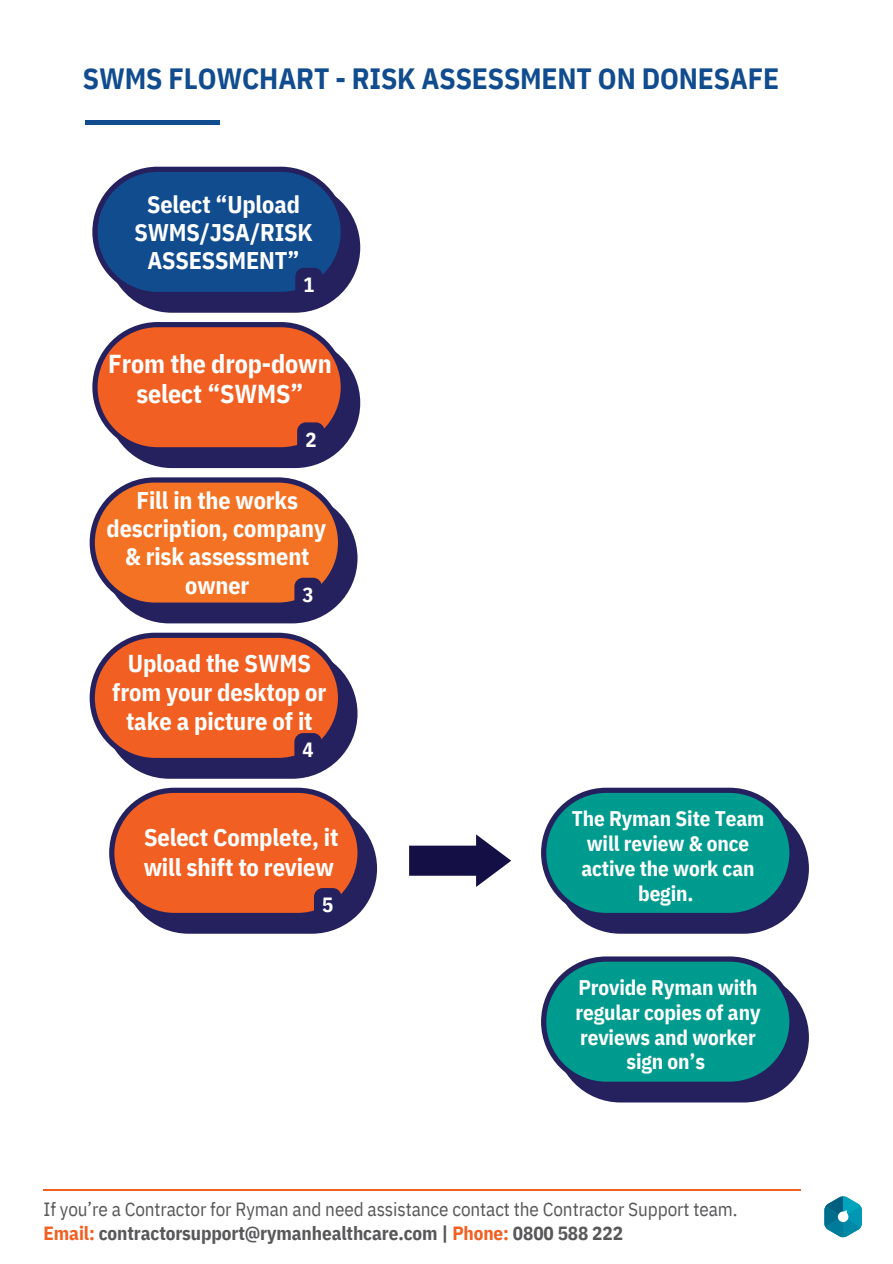
<style>
.page{position:relative;width:893px;height:1264px;background:#fff}
.page>*{position:absolute;margin:0;border:0;box-sizing:border-box;transform-origin:0 0}
.t1{font:700 29.25px "IBM Plex Sans Cond";letter-spacing:-.005em;color:#114c8f}
.t2{font:700 25.95px/30.8px "IBM Plex Sans Cond";letter-spacing:-.005em;color:#fff;text-align:center}
.t3{font:700 24.45px/29.2px "IBM Plex Sans Cond";letter-spacing:-.005em;color:#fff}
.t4{font:700 24.15px/28px "IBM Plex Sans Cond";letter-spacing:-.005em;color:#fff;text-align:center}
.t5{font:700 21.15px/24.8px "IBM Plex Sans Cond";letter-spacing:-.005em;color:#fff;text-align:center}
.t6{font:700 20.55px "IBM Plex Sans Cond";color:#fff}
.t7{font:19.05px "IBM Plex Sans Cond";letter-spacing:-.005em;color:#58585a}
.t8{font:700 19.05px "IBM Plex Sans Cond";letter-spacing:-.005em;color:#58585a}
.s1{color:#f25f22}
</style>
<div class="page">
<svg style="left:92px;top:322px;width:268px;height:146px;background:#cb684b"></svg>
<div style="left:297px;top:422px;width:27px;height:35px;background:#25215e;border-radius:9px"></div>
<svg style="left:92px;top:167px;width:268px;height:146px;background:#345b94"></svg>
<div style="left:295px;top:268px;width:28px;height:35px;background:#25215e;border-radius:9px"></div>
<hr style="left:85px;top:120px;width:134px;height:4px;background:#114c8f">
<svg style="left:90px;top:477px;width:267px;height:146px;background:#cc744b"></svg>
<div style="left:294px;top:577px;width:28px;height:35px;background:#25215e;border-radius:9px"></div>
<svg style="left:90px;top:632px;width:267px;height:146px;background:#cc684a"></svg>
<div style="left:294px;top:733px;width:28px;height:35px;background:#25215e;border-radius:9px"></div>
<svg style="left:109px;top:787px;width:268px;height:146px;background:#cc684b"></svg>
<div style="left:314px;top:888px;width:27px;height:35px;background:#25215e;border-radius:9px"></div>
<svg style="left:541px;top:787px;width:267px;height:146px;background:#288f93"></svg>
<svg style="left:409px;top:834px;width:102px;height:53px"></svg>
<svg style="left:824px;top:1196px;width:37px;height:41px"></svg>
<hr style="left:44px;top:1189px;width:757px;height:1px;background:#f25f22">
<svg style="left:541px;top:956px;width:267px;height:146px;background:#288f93"></svg>
<p class="t1" style="left:83px;top:59px;width:697px">SWMS FLOWCHART - RISK ASSESSMENT ON DONESAFE</p>
<p class="t4" style="left:134px;top:189px;width:180px">Select “Upload<br>SWMS/JSA/RISK<br>ASSESSMENT”</p>
<p class="t6" style="left:303px;top:271px;width:13px">1</p>
<p class="t2" style="left:108px;top:347px;width:225px">From the drop-down select “SWMS”</p>
<p class="t6" style="left:305px;top:425px;width:13px">2</p>
<p class="t4" style="left:107px;top:486px;width:221px">Fill in the works description, company</p>
<p class="t4" style="left:125px;top:542px;width:186px">&amp; risk assessment owner</p>
<p class="t6" style="left:302px;top:581px;width:13px">3</p>
<p class="t3" style="left:112px;top:648px;width:216px;text-align:center">Upload the SWMS from your desktop or take a picture of it</p>
<p class="t6" style="left:302px;top:736px;width:13px">4</p>
<p class="t3" style="left:144px;top:822px;width:196px">Select Complete, it will shift to review</p>
<p class="t6" style="left:322px;top:891px;width:13px">5</p>
<p class="t5" style="left:571px;top:806px;width:194px">The Ryman Site Team will review &amp; once active the work can begin.</p>
<p class="t5" style="left:575px;top:974px;width:186px">Provide Ryman with regular copies of any reviews and worker sign on’s</p>
<p class="t7" style="left:44px;top:1196px;width:695px">If you’re a Contractor for Ryman and need assistance contact the Contractor Support team.</p>
<p class="t8" style="left:44px;top:1220px;width:581px"><span class="s1">Email:</span> contractorsupport@rymanhealthcare.com | <span class="s1">Phone:</span> 0800 588 222</p>
</div>
